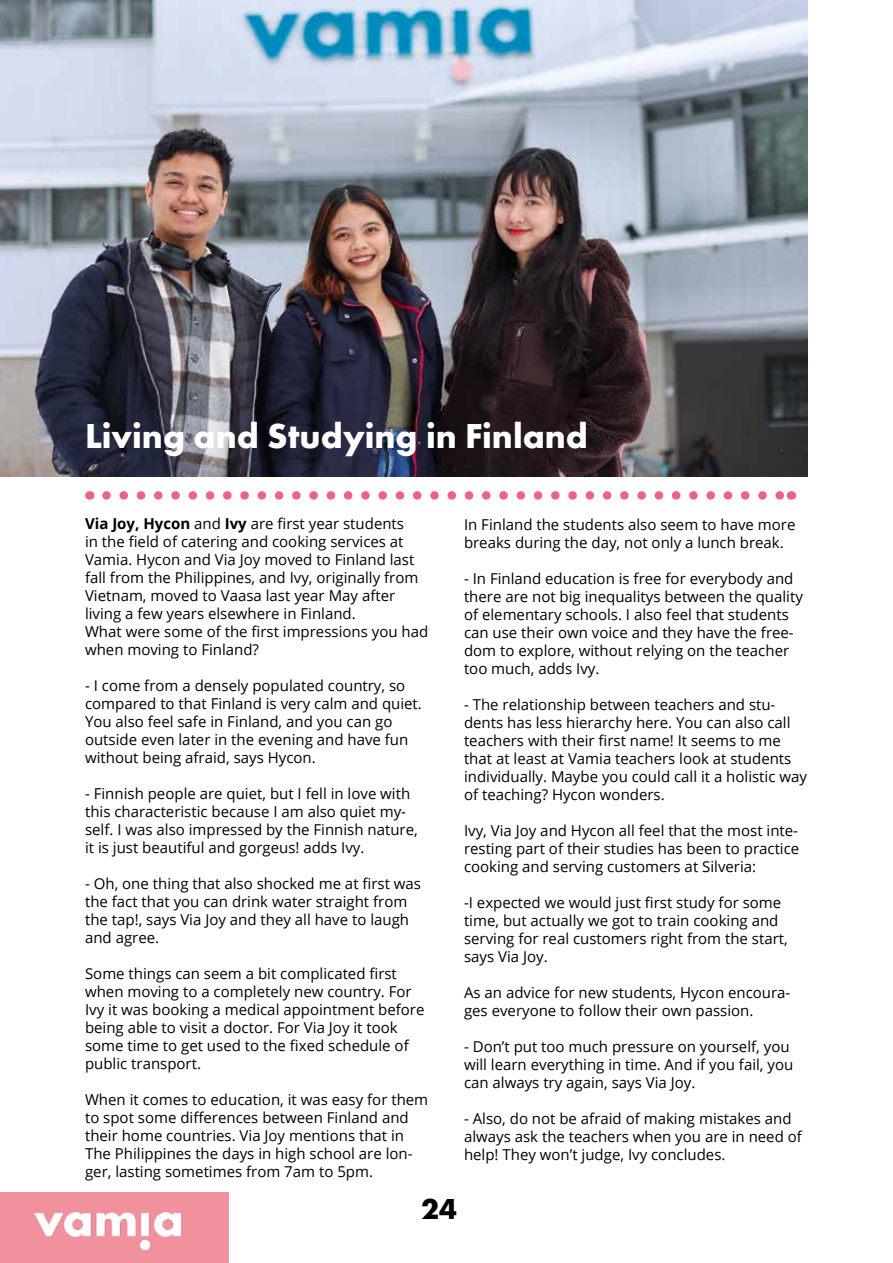
<style>
.page{position:relative;width:893px;height:1263px;background:#fff}
.page>*{position:absolute;margin:0;border:0;box-sizing:border-box;transform-origin:0 0}
.t1{font:700 36px "Futura PT";color:#fff}
.t2{font:700 30px "Futura PT";color:#000}
.t3{font:15px/18px "Open Sans";color:#000}
.s1{font-weight:700}
</style>
<div class="page">
<div style="left:0;top:1193px;width:228px;height:70px;background:#f1919e"></div>
<img style="left:35px;top:1212px;width:146px;height:37px">
<img style="left:0;top:0;width:808px;height:476px">
<svg style="left:106px;top:491px;width:676px;height:9px"></svg>
<h1 class="t1" style="left:85px;top:413px;width:505px">Living and Studying in Finland</h1>
<p class="t3" style="left:85px;top:514px;width:345px"><span class="s1">Via Joy, Hycon</span> and <span class="s1">Ivy</span> are first year students<br>in the field of catering and cooking services at Vamia. Hycon and Via Joy moved to Finland last fall from the Philippines, and Ivy, originally from Vietnam, moved to Vaasa last year May after living a few years elsewhere in Finland.<br>What were some of the first impressions you had when moving to Finland?</p>
<p class="t3" style="left:85px;top:676px;width:338px">- I come from a densely populated country, so compared to that Finland is very calm and quiet.<br>You also feel safe in Finland, and you can go outside even later in the evening and have fun without being afraid, says Hycon.</p>
<p class="t3" style="left:85px;top:784px;width:334px">- Finnish people are quiet, but I fell in love with this characteristic because I am also quiet my&shy;self. I was also impressed by the Finnish nature, it is just beautiful and gorgeus! adds Ivy.</p>
<p class="t3" style="left:85px;top:874px;width:337px">- Oh, one thing that also shocked me at first was the fact that you can drink water straight from the tap!, says Via Joy and they all have to laugh and agree.</p>
<p class="t3" style="left:85px;top:964px;width:341px">Some things can seem a bit complicated first when moving to a completely new country. For Ivy it was booking a medical appointment before being able to visit a doctor. For Via Joy it took some time to get used to the fixed schedule of public transport.</p>
<p class="t3" style="left:85px;top:1090px;width:345px">When it comes to education, it was easy for them to spot some differences between Finland and their home countries. Via Joy mentions that in The Philippines the days in high school are lon&shy;ger, lasting sometimes from 7am to 5pm.</p>
<p class="t3" style="left:464px;top:515px;width:333px">In Finland the students also seem to have more breaks during the day, not only a lunch break.</p>
<p class="t3" style="left:464px;top:569px;width:340px">- In Finland education is free for everybody and there are not big inequalitys between the quality of elementary schools. I also feel that students can use their own voice and they have the free&shy;dom to explore, without relying on the teacher too much, adds Ivy.</p>
<p class="t3" style="left:464px;top:695px;width:344px">- The relationship between teachers and stu&shy;dents has less hierarchy here. You can also call teachers with their first name! It seems to me that at least at Vamia teachers look at students individually. Maybe you could call it a holistic way of teaching? Hycon wonders.</p>
<p class="t3" style="left:464px;top:821px;width:337px;text-align:justify">Ivy, Via Joy and Hycon all feel that the most inte&shy;resting part of their studies has been to practice cooking and serving customers at Silveria:</p>
<p class="t3" style="left:464px;top:893px;width:325px">-I expected we would just first study for some time, but actually we got to train cooking and serving for real customers right from the start, says Via Joy.</p>
<p class="t3" style="left:464px;top:983px;width:328px">As an advice for new students, Hycon encoura&shy;ges everyone to follow their own passion.</p>
<p class="t3" style="left:464px;top:1037px;width:331px">- Don’t put too much pressure on yourself, you will learn everything in time. And if you fail, you can always try again, says Via Joy.</p>
<p class="t3" style="left:464px;top:1109px;width:339px">- Also, do not be afraid of making mistakes and always ask the teachers when you are in need of help! They won’t judge, Ivy concludes.</p>
<h2 class="t2" style="left:421px;top:1189px;width:37px">24</h2>
</div>
